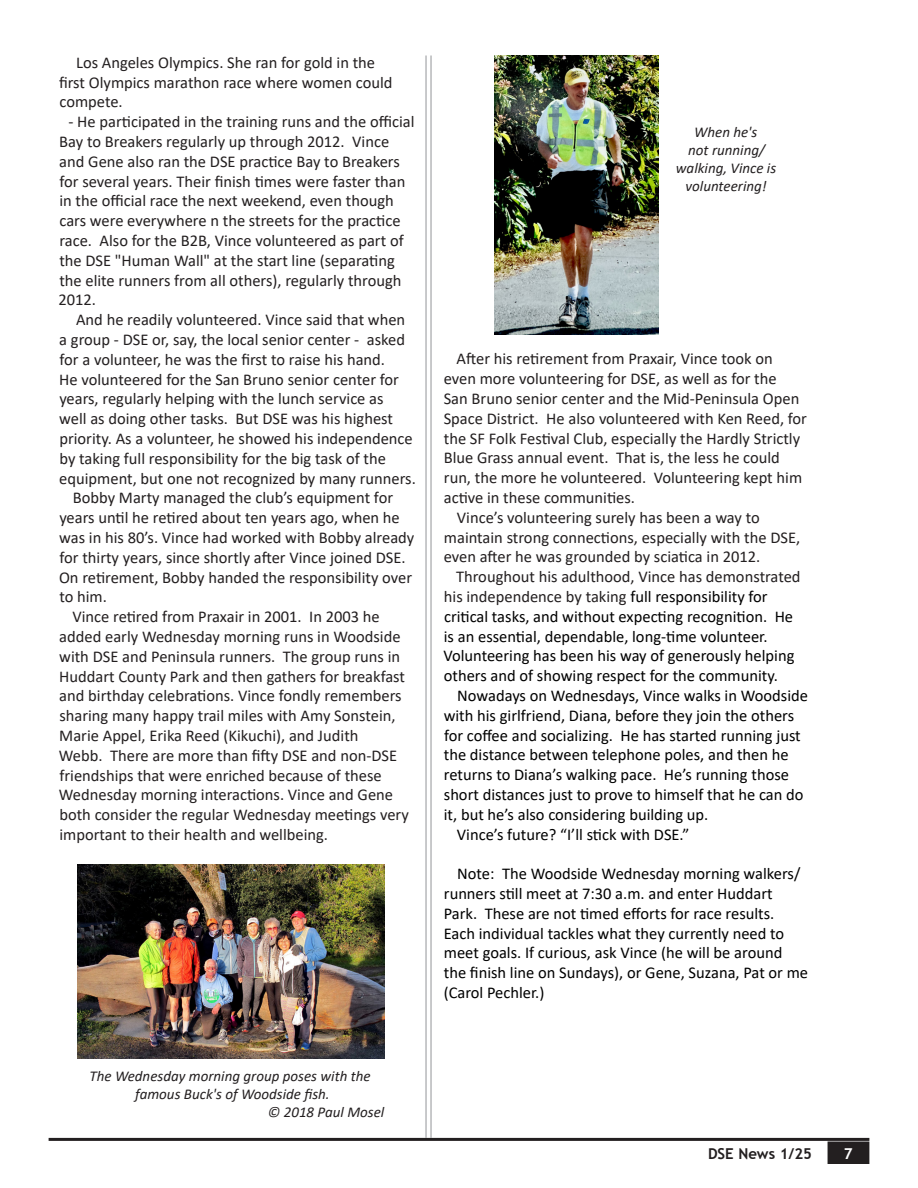
<style>
.page{position:relative;width:918px;height:1188px;background:#fff}
.page>*{position:absolute;margin:0;border:0;box-sizing:border-box;transform-origin:0 0}
.t1{font:16.5px/19.8px "Calibri";color:#231f20}
.t2{font:16.5px/19.8px "Calibri";color:#000001}
.t3{font:italic 15px/18px "Calibri";color:#231f20;text-align:center}
.t4{font:700 15px "Trebuchet MS";color:#231f20}
.t5{font:700 15px "Trebuchet MS";color:#fff}
.s1{color:#231f20}
</style>
<div class="page">
<hr style="left:49px;top:1138px;width:820px;height:3px;background:#231f20">
<div style="left:828px;top:1142px;width:41px;height:22px;background:#231f20"></div>
<hr style="left:431px;top:56px;width:1px;height:1082px;background:#939598">
<hr style="left:426px;top:56px;width:1px;height:1082px;background:#939598">
<img style="left:78px;top:864px;width:307px;height:195px">
<img style="left:495px;top:56px;width:164px;height:279px">
<p class="t1" style="left:59px;top:52px;width:335px;text-indent:17px">Los Angeles Olympics. She ran for gold in the first Olympics marathon race where women could compete.</p>
<p class="t1" style="left:58px;top:111px;width:358px;text-indent:10px">- He participated in the training runs and the official Bay to Breakers regularly up through 2012. Vince and Gene also ran the DSE practice Bay to Breakers for several years. Their finish times were faster than in the official race the next weekend, even though cars were everywhere n the streets for the practice race. Also for the B2B, Vince volunteered as part of the DSE "Human Wall" at the start line (separating the elite runners from all others), regularly through 2012.</p>
<p class="t1" style="left:59px;top:309px;width:358px;text-indent:17px">And he readily volunteered. Vince said that when a group - DSE or, say, the local senior center - asked for a volunteer, he was the first to raise his hand.<br>He volunteered for the San Bruno senior center for years, regularly helping with the lunch service as<br>well as doing other tasks. But DSE was his highest priority. As a volunteer, he showed his independence by taking full responsibility for the big task of the equipment, but one not recognized by many runners.</p>
<p class="t1" style="left:59px;top:488px;width:357px;text-indent:14px">Bobby Marty managed the club’s equipment for years until he retired about ten years ago, when he was in his 80’s. Vince had worked with Bobby already for thirty years, since shortly after Vince joined DSE.<br>On retirement, Bobby handed the responsibility over to him.</p>
<p class="t1" style="left:59px;top:606px;width:351px;text-indent:13px">Vince retired from Praxair in 2001. In 2003 he added early Wednesday morning runs in Woodside with DSE and Peninsula runners. The group runs in Huddart County Park and then gathers for breakfast and birthday celebrations. Vince fondly remembers sharing many happy trail miles with Amy Sonstein, Marie Appel, Erika Reed (Kikuchi), and Judith<br>Webb. There are more than fifty DSE and non-DSE friendships that were enriched because of these Wednesday morning interactions. Vince and Gene both consider the regular Wednesday meetings very important to their health and wellbeing.</p>
<p class="t3" style="left:89px;top:1066px;width:283px">The Wednesday morning group poses with the famous Buck's of Woodside fish.</p>
<p class="t3" style="left:268px;top:1102px;width:118px">© 2018 Paul Mosel</p>
<p class="t3" style="left:676px;top:122px;width:102px">When he's<br>not running/ walking, Vince is volunteering!</p>
<p class="t1" style="left:444px;top:349px;width:365px;text-indent:13px">After his retirement from Praxair, Vince took on even more volunteering for DSE, as well as for the<br>San Bruno senior center and the Mid-Peninsula Open Space District. He also volunteered with Ken Reed, for the SF Folk Festival Club, especially the Hardly Strictly Blue Grass annual event. That is, the less he could run, the more he volunteered. Volunteering kept him active in these communities.</p>
<p class="t1" style="left:444px;top:507px;width:358px;text-indent:13px">Vince’s volunteering surely has been a way to maintain strong connections, especially with the DSE, even after he was grounded by sciatica in 2012.</p>
<p class="t2" style="left:443px;top:566px;width:359px;text-indent:13px"><span class="s1">Throughout his adulthood, Vince has demonstrated his independence by taking</span> full responsibility for critical tasks, and without expecting recognition. He is an essential, dependable, long-time volunteer.<br>Volunteering has been his way of generously helping others and of showing respect for the community.</p>
<p class="t2" style="left:444px;top:685px;width:366px;text-indent:14px">Nowadays on Wednesdays, Vince walks in Woodside with his girlfriend, Diana, before they join the others for coffee and socializing. He has started running just the distance between telephone poles, and then he returns to Diana’s walking pace. He’s running those short distances just to prove to himself that he can do it, but he’s also considering building up.</p>
<p class="t2" style="left:457px;top:824px;width:234px">Vince’s future? “I’ll stick with DSE.”</p>
<p class="t2" style="left:444px;top:863px;width:366px;text-indent:14px">Note: The Woodside Wednesday morning walkers/ runners still meet at 7:30 a.m. and enter Huddart Park. These are not timed efforts for race results.<br>Each individual tackles what they currently need to meet goals. If curious, ask Vince (he will be around the finish line on Sundays), or Gene, Suzana, Pat or me (Carol Pechler.)</p>
<p class="t4" style="left:708px;top:1144px;width:105px">DSE News 1/25</p>
<p class="t5" style="left:844px;top:1144px;width:10px">7</p>
</div>
